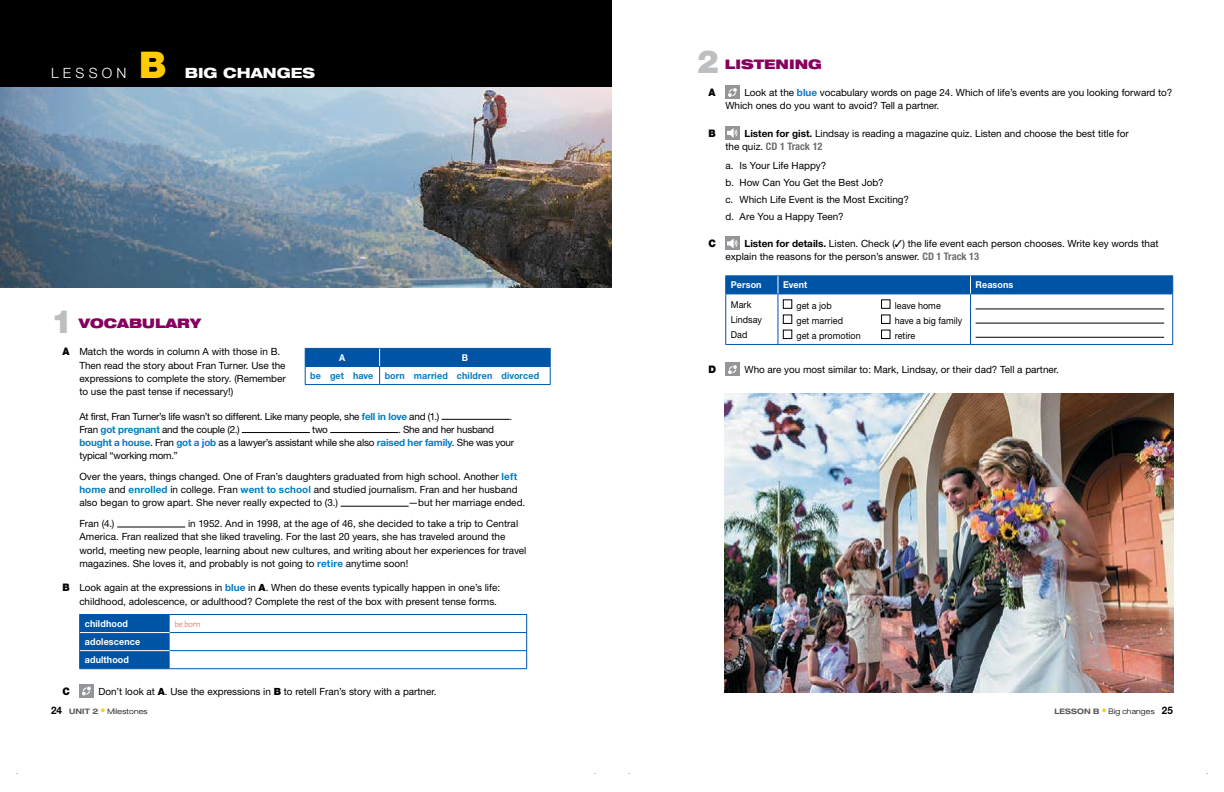
<style>
.page{position:relative;width:1224px;height:792px;background:#fff}
.page>*{position:absolute;margin:0;border:0;box-sizing:border-box;transform-origin:0 0}
.t1{font:900 36.8px "Helvetica Neue LT Std";color:#ffcb05}
.t2{font:900 32px "Helvetica Neue LT Std";color:#bcbec0}
.t3{font:800 expanded 14.2px "Helvetica Neue LT Std";color:#fff}
.t4{font:300 14.2px "Helvetica Neue LT Std";letter-spacing:.3em;color:#fff}
.t5{font:900 expanded 13.2px "Helvetica Neue LT Std";color:#86005e}
.t6{font:700 condensed 10.4px "Helvetica Neue LT Std";color:#6d6e71}
.t7{font:900 10.4px "Helvetica Neue LT Std";color:#000;scale:.95 1}
.t8{font:9.9px/13.2px "Helvetica Neue LT Std";color:#000}
.t9{font:9.9px/13.2px "Helvetica Neue LT Std";letter-spacing:-.02em;color:#000}
.t10{font:9.9px "Helvetica Neue LT Std";letter-spacing:-.025em;color:#000}
.t11{font:9.4px/15.1px "Helvetica Neue LT Std";letter-spacing:.005em;color:#000;scale:.95 1}
.t12{font:700 9.4px/18.1px "Helvetica Neue LT Std";letter-spacing:.015em;color:#fff;scale:.95 1}
.t13{font:700 9.4px "Helvetica Neue LT Std";letter-spacing:.015em;color:#007dc5;scale:.95 1}
.t14{font:9.4px "Tekton Pro";letter-spacing:-.005em;color:#f05133;scale:.95 1}
.t15{font:300 expanded 7.6px "Helvetica Neue LT Std";letter-spacing:.025em;color:#000;scale:.95 1}
.s1{font-weight:900;font-size:10.4px}
.s2{font-weight:700;color:#007dc5}
.s3{font-weight:900}
.s4{font-weight:700;font-stretch:normal;font-size:10.4px}
.s5{font-weight:700;color:#58595b}
.s6{font-weight:100;font-stretch:condensed;font-size:10.4px;color:#ffcb05}
.s7{font-weight:700}
.s8{font-weight:400;font-stretch:normal;font-size:9.9px;color:#000}
.s9{font-weight:700;font-stretch:condensed;font-size:10.4px;color:#6d6e71}
</style>
<div class="page">
<img style="left:0;top:86px;width:612px;height:202px">
<div style="left:0;top:0;width:612px;height:86px;background:#000"></div>
<hr style="left:442px;top:419px;width:68px;height:1px;background:#000">
<hr style="left:242px;top:432px;width:68px;height:1px;background:#000">
<hr style="left:330px;top:432px;width:68px;height:1px;background:#000">
<hr style="left:341px;top:506px;width:68px;height:1px;background:#000">
<hr style="left:117px;top:527px;width:68px;height:1px;background:#000">
<hr style="left:170px;top:614px;width:357px;height:1px;background:#0054a6">
<hr style="left:170px;top:632px;width:357px;height:1px;background:#0054a6">
<hr style="left:170px;top:650px;width:357px;height:1px;background:#0054a6">
<svg style="left:526px;top:615px;width:1px;height:53px"></svg>
<hr style="left:170px;top:668px;width:357px;height:1px;background:#0054a6">
<div style="left:79px;top:615px;width:91px;height:53px;background:#0054a6"></div>
<hr style="left:79px;top:614px;width:91px;height:1px;background:#0054a6">
<hr style="left:79px;top:668px;width:91px;height:1px;background:#0054a6">
<hr style="left:80px;top:632px;width:90px;height:1px;background:#fff">
<hr style="left:80px;top:650px;width:90px;height:1px;background:#fff">
<svg style="left:79px;top:684px;width:15px;height:13px"></svg>
<hr style="left:305px;top:384px;width:75px;height:1px;background:#0054a6">
<hr style="left:380px;top:384px;width:171px;height:1px;background:#0054a6">
<svg style="left:305px;top:348px;width:246px;height:36px"></svg>
<svg style="left:725px;top:86px;width:15px;height:13px"></svg>
<svg style="left:725px;top:126px;width:15px;height:13px"></svg>
<svg style="left:725px;top:237px;width:15px;height:13px"></svg>
<hr style="left:725px;top:294px;width:53px;height:1px;background:#0054a6">
<hr style="left:725px;top:294px;width:1px;height:50px;background:#0054a6">
<hr style="left:778px;top:294px;width:192px;height:1px;background:#0054a6">
<hr style="left:778px;top:294px;width:1px;height:50px;background:#0054a6">
<hr style="left:970px;top:294px;width:203px;height:1px;background:#0054a6">
<hr style="left:970px;top:294px;width:1px;height:50px;background:#0054a6">
<hr style="left:1172px;top:294px;width:1px;height:50px;background:#0054a6">
<hr style="left:725px;top:344px;width:53px;height:1px;background:#0054a6">
<hr style="left:778px;top:344px;width:192px;height:1px;background:#0054a6">
<hr style="left:970px;top:344px;width:203px;height:1px;background:#0054a6">
<div style="left:725px;top:276px;width:448px;height:18px;background:#0054a6"></div>
<div style="left:783px;top:300px;width:9px;height:9px;border:1px solid #000"></div>
<div style="left:881px;top:300px;width:9px;height:9px;border:1px solid #000"></div>
<div style="left:783px;top:315px;width:9px;height:9px;border:1px solid #000"></div>
<div style="left:881px;top:315px;width:9px;height:9px;border:1px solid #000"></div>
<div style="left:783px;top:330px;width:9px;height:9px;border:1px solid #000"></div>
<div style="left:881px;top:330px;width:9px;height:9px;border:1px solid #000"></div>
<hr style="left:976px;top:309px;width:188px;height:1px;background:#000">
<hr style="left:976px;top:323px;width:188px;height:1px;background:#000">
<hr style="left:976px;top:337px;width:188px;height:1px;background:#000">
<svg style="left:725px;top:363px;width:15px;height:13px"></svg>
<img style="left:724px;top:393px;width:449px;height:299px">
<h3 class="t4" style="left:51px;top:64px;width:77px">LESSON</h3>
<h1 class="t1" style="left:139px;top:43px;width:29px">B</h1>
<h3 class="t3" style="left:185px;top:64px;width:132px">BIG CHANGES</h3>
<h2 class="t2" style="left:51px;top:302px;width:23px">1</h2>
<h3 class="t5" style="left:79px;top:315px;width:124px">VOCABULARY</h3>
<p class="t8" style="left:79px;top:345px;width:208px;text-indent:-17px"><span class="s1">A</span> Match the words in column A with those in B.<br>Then read the story about Fran Turner. Use the expressions to complete the story. (Remember to use the past tense if necessary!)</p>
<p class="t9" style="left:79px;top:409px;width:362px">At first, Fran Turner’s life wasn’t so different. Like many people, she <span class="s2">fell in love</span> and (1.)</p>
<p class="t8" style="left:509px;top:409px;width:4px">.</p>
<p class="t10" style="left:79px;top:423px;width:162px">Fran <span class="s2">got pregnant</span> and the couple (2.)</p>
<p class="t8" style="left:312px;top:423px;width:17px">two</p>
<p class="t12" style="left:339px;top:348px;width:8px">A</p>
<p class="t12" style="left:462px;top:348px;width:8px">B</p>
<p class="t13" style="left:310px;top:370px;width:243px">be get have born married children divorced</p>
<p class="t9" style="left:79px;top:423px;width:436px;text-indent:319px">. She and her husband <span class="s2">bought a house</span>. Fran <span class="s2">got a job</span> as a lawyer’s assistant while she also <span class="s2">raised her family</span>. She was your typical “working mom.”</p>
<p class="t8" style="left:79px;top:470px;width:440px;text-align:justify">Over the years, things changed. One of Fran’s daughters graduated from high school. Another <span class="s2">left home</span> and <span class="s2">enrolled</span> in college. Fran <span class="s2">went to school</span> and studied journalism. Fran and her husband also began to grow apart. She never really expected to (3.)</p>
<p class="t8" style="left:409px;top:496px;width:118px">—but her marriage ended.</p>
<p class="t8" style="left:79px;top:517px;width:37px">Fran (4.)</p>
<p class="t8" style="left:79px;top:517px;width:449px;text-indent:109px">in 1952. And in 1998, at the age of 46, she decided to take a trip to Central America. Fran realized that she liked traveling. For the last 20 years, she has traveled around the world, meeting new people, learning about new cultures, and writing about her experiences for travel magazines. She loves it, and probably is not going to <span class="s2">retire</span> anytime soon!</p>
<p class="t8" style="left:79px;top:581px;width:422px;text-indent:-17px"><span class="s1">B</span> Look again at the expressions in <span class="s2">blue</span> in <span class="s3">A</span>. When do these events typically happen in one’s life: childhood, adolescence, or adulthood? Complete the rest of the box with present tense forms.</p>
<p class="t12" style="left:85px;top:614px;width:47px">childhood</p>
<p class="t14" style="left:175px;top:619px;width:28px">be born</p>
<p class="t12" style="left:85px;top:632px;width:60px">adolescence adulthood</p>
<p class="t7" style="left:62px;top:685px;width:9px">C</p>
<p class="t8" style="left:98px;top:684px;width:340px">Don’t look at <span class="s3">A</span>. Use the expressions in <span class="s3">B</span> to retell Fran’s story with a partner.</p>
<p class="t15" style="left:51px;top:707px;width:103px"><span class="s4">24</span> <span class="s5">UNIT 2</span> <span class="s6">•</span> Milestones</p>
<h2 class="t2" style="left:697px;top:43px;width:23px">2</h2>
<h3 class="t5" style="left:725px;top:55px;width:98px">LISTENING</h3>
<p class="t7" style="left:708px;top:86px;width:9px">A</p>
<p class="t8" style="left:725px;top:86px;width:449px;text-indent:19px">Look at the <span class="s2">blue</span> vocabulary words on page 24. Which of life’s events are you looking forward to?<br>Which ones do you want to avoid? Tell a partner.</p>
<p class="t7" style="left:708px;top:127px;width:9px">B</p>
<p class="t8" style="left:745px;top:126px;width:386px"><span class="s7">Listen for gist.</span> Lindsay is reading a magazine quiz. Listen and choose the best title for</p>
<p class="t6" style="left:725px;top:140px;width:99px"><span class="s8">the quiz.</span> CD 1 Track 12</p>
<p class="t8" style="left:725px;top:157px;width:185px;line-height:17px">a. Is Your Life Happy?<br>b. How Can You Get the Best Job?<br>c. Which Life Event is the Most Exciting? d. Are You a Happy Teen?</p>
<p class="t7" style="left:708px;top:237px;width:9px">C</p>
<p class="t8" style="left:725px;top:237px;width:435px;text-indent:19px"><span class="s7">Listen for details.</span> Listen. Check (✓) the life event each person chooses. Write key words that explain the reasons for the person’s answer. <span class="s9">CD 1 Track 13</span></p>
<p class="t12" style="left:731px;top:276px;width:34px">Person</p>
<p class="t12" style="left:783px;top:276px;width:27px">event</p>
<p class="t12" style="left:976px;top:276px;width:41px">reasons</p>
<p class="t11" style="left:731px;top:297px;width:34px">Mark<br>Lindsay<br>Dad</p>
<p class="t11" style="left:797px;top:298px;width:39px">get a job</p>
<p class="t11" style="left:895px;top:298px;width:50px">leave home</p>
<p class="t11" style="left:797px;top:313px;width:50px">get married</p>
<p class="t11" style="left:895px;top:313px;width:73px">have a big family</p>
<p class="t11" style="left:797px;top:328px;width:69px">get a promotion</p>
<p class="t11" style="left:895px;top:328px;width:23px">retire</p>
<p class="t7" style="left:708px;top:363px;width:10px">D</p>
<p class="t8" style="left:745px;top:363px;width:316px">Who are you most similar to: Mark, Lindsay, or their dad? Tell a partner.</p>
<p class="t15" style="left:1054px;top:707px;width:127px"><span class="s5">LESSON B</span> <span class="s6">•</span> Big changes <span class="s4">25</span></p>
</div>
